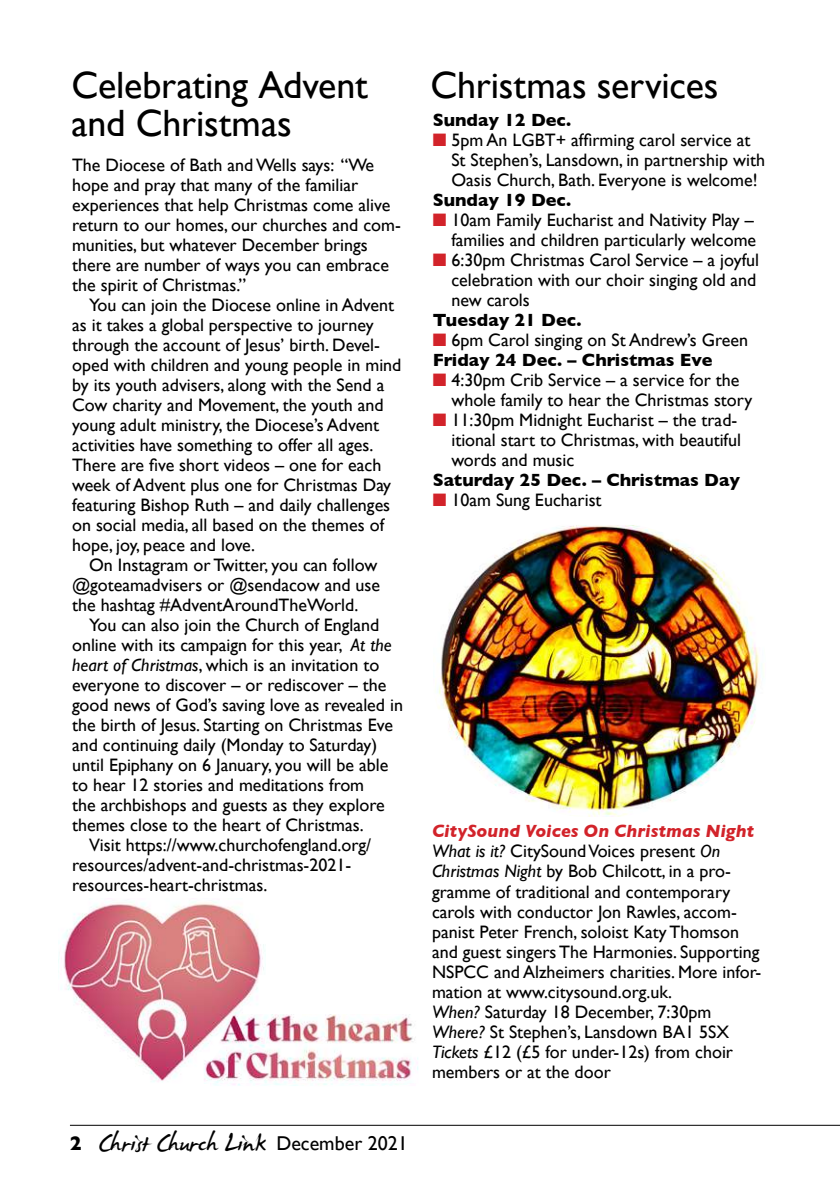
<style>
.page{position:relative;width:840px;height:1191px;background:#fff}
.page>*{position:absolute;margin:0;border:0;box-sizing:border-box;transform-origin:0 0}
.t1{font:40px "James Fajardo";color:#000}
.t2{font:38px/38px "Gill Sans";letter-spacing:-.005em;color:#000}
.t3{font:18px/20px "Gill Sans";color:#000}
.t4{font:700 18px "Gill Sans";color:#000}
.s1{font-style:italic}
.s2{color:#d2232a}
.s3{font-weight:700}
.s4{font-weight:700;font-style:italic;color:#d2232a}
</style>
<div class="page">
<hr style="left:70px;top:1124px;width:769px;height:1px;background:#000">
<img style="left:58px;top:898px;width:207px;height:184px">
<img style="left:210px;top:1014px;width:205px;height:72px">
<img style="left:204px;top:1043px;width:214px;height:40px">
<img style="left:438px;top:525px;width:322px;height:292px">
<h2 class="t2" style="left:72px;top:66px;width:298px">Celebrating Advent and Christmas</h2>
<p class="t3" style="left:72px;top:155px;width:330px">The Diocese of Bath and Wells says: “We hope and pray that many of the familiar experiences that help Christmas come alive return to our homes, our churches and com&shy;munities, but whatever December brings there are number of ways you can embrace the spirit of Christmas.”</p>
<p class="t3" style="left:72px;top:295px;width:331px;text-indent:17px">You can join the Diocese online in Advent as it takes a global perspective to journey through the account of Jesus’ birth. Devel&shy;oped with children and young people in mind by its youth advisers, along with the Send a Cow charity and Movement, the youth and young adult ministry, the Diocese’s Advent activities have something to offer all ages.<br>There are five short videos – one for each week of Advent plus one for Christmas Day featuring Bishop Ruth – and daily challenges on social media, all based on the themes of hope, joy, peace and love.</p>
<p class="t3" style="left:72px;top:555px;width:309px;text-indent:17px">On Instagram or Twitter, you can follow @goteamadvisers or @sendacow and use the hashtag #AdventAroundTheWorld.</p>
<p class="t3" style="left:89px;top:615px;width:292px">You can also join the Church of England</p>
<p class="t3" style="left:72px;top:635px;width:321px">online with its campaign for this year, <span class="s1">At the</span></p>
<p class="t3" style="left:72px;top:655px;width:308px"><span class="s1">heart of Christmas</span>, which is an invitation to</p>
<p class="t3" style="left:72px;top:675px;width:316px">everyone to discover – or rediscover – the</p>
<p class="t3" style="left:72px;top:695px;width:332px">good news of God’s saving love as revealed in</p>
<p class="t3" style="left:72px;top:715px;width:322px">the birth of Jesus. Starting on Christmas Eve</p>
<p class="t3" style="left:72px;top:735px;width:306px">and continuing daily (Monday to Saturday)</p>
<p class="t3" style="left:72px;top:755px;width:318px">until Epiphany on 6 January, you will be able</p>
<p class="t3" style="left:72px;top:775px;width:293px">to hear 12 stories and meditations from</p>
<p class="t3" style="left:72px;top:795px;width:314px">the archbishops and guests as they explore</p>
<p class="t3" style="left:72px;top:815px;width:293px">themes close to the heart of Christmas.</p>
<p class="t3" style="left:89px;top:835px;width:283px">Visit https://www.churchofengland.org/</p>
<p class="t3" style="left:72px;top:855px;width:279px">resources/advent-and-christmas-2021-</p>
<p class="t3" style="left:72px;top:875px;width:197px">resources-heart-christmas.</p>
<h1 class="t1" style="left:70px;top:1123px;width:339px"><sup>2</sup> Christ Church Link <sup>December</sup> <sup>2021</sup></h1>
<h2 class="t2" style="left:430px;top:66px;width:289px">Christmas services</h2>
<p class="t4" style="left:432px;top:106px;width:140px">Sunday 12 Dec.</p>
<p class="t3" style="left:451px;top:130px;width:315px;text-indent:-19px"><span class="s2">■</span> 5pm An LGBT+ affirming carol service at<br>St Stephen’s, Lansdown, in partnership with<br>Oasis Church, Bath. Everyone is welcome!</p>
<p class="t4" style="left:432px;top:186px;width:140px">Sunday 19 Dec.</p>
<p class="t3" style="left:432px;top:210px;width:325px;text-align:right"><span class="s2">■</span> 10am Family Eucharist and Nativity Play – families and children particularly welcome</p>
<p class="t3" style="left:451px;top:250px;width:309px;text-indent:-19px"><span class="s2">■</span> 6:30pm Christmas Carol Service – a joyful celebration with our choir singing old and new carols</p>
<p class="t4" style="left:432px;top:306px;width:150px">Tuesday 21 Dec.</p>
<p class="t3" style="left:432px;top:330px;width:317px"><span class="s2">■</span> 6pm Carol singing on St Andrew’s Green<br><span class="s3">Friday 24 Dec. – Christmas Eve</span></p>
<p class="t3" style="left:451px;top:370px;width:302px;text-indent:-19px"><span class="s2">■</span> 4:30pm Crib Service – a service for the whole family to hear the Christmas story</p>
<p class="t3" style="left:451px;top:410px;width:291px;text-indent:-19px"><span class="s2">■</span> 11:30pm Midnight Eucharist – the trad&shy;itional start to Christmas, with beautiful words and music</p>
<p class="t4" style="left:432px;top:466px;width:308px">Saturday 25 Dec. – Christmas Day</p>
<p class="t3" style="left:432px;top:490px;width:170px"><span class="s2">■</span> 10am Sung Eucharist</p>
<p class="t3" style="left:432px;top:821px;width:330px"><span class="s4">CitySound Voices On Christmas Night </span><span class="s1">What is it?</span> CitySound Voices present <span class="s1">On Christmas Night</span> by Bob Chilcott, in a pro&shy;gramme of traditional and contemporary carols with conductor Jon Rawles, accom&shy;panist Peter French, soloist Katy Thomson and guest singers The Harmonies. Supporting NSPCC and Alzheimers charities. More infor&shy;mation at www.citysound.org.uk.<br><span class="s1">When?</span> Saturday 18 December, 7:30pm <span class="s1">Where?</span> St Stephen’s, Lansdown BA1 5SX <span class="s1">Tickets</span> £12 (£5 for under-12s) from choir members or at the door</p>
</div>
